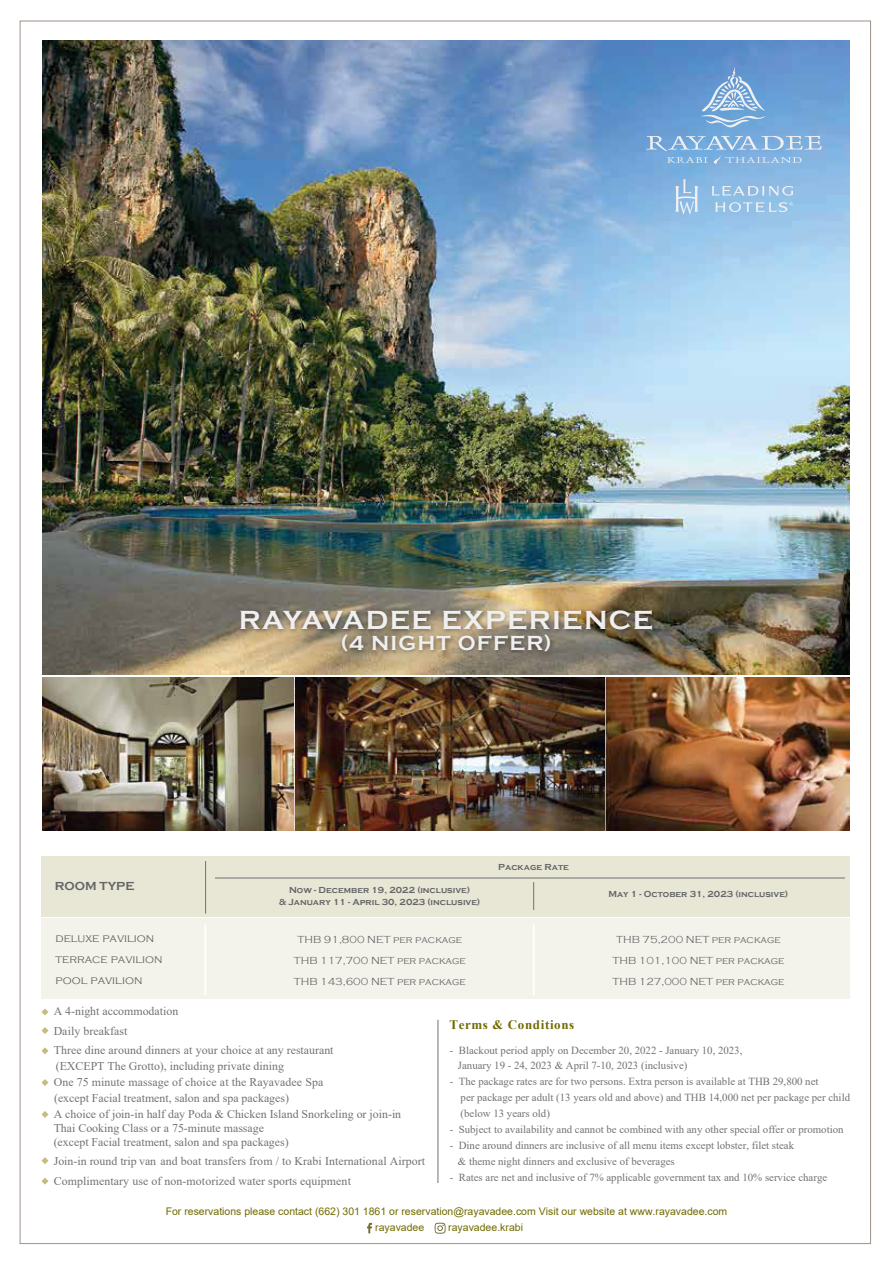
<style>
.page{position:relative;width:893px;height:1263px;background:#fff}
.page>*{position:absolute;margin:0;border:0;box-sizing:border-box;transform-origin:0 0}
.t1{font:700 27px "Copperplate Gothic";letter-spacing:.05em;color:#f0eff0}
.t2{font:700 21px "Copperplate Gothic";letter-spacing:.05em;color:#f0eff0}
.t3{font:700 13.05px "Times New Roman";letter-spacing:.05em;color:#706a00}
.t4{font:300 12px/21px "Copperplate Gothic";color:#636566}
.t5{font:700 12px "Copperplate Gothic";color:#636566}
.t6{font:11.85px/19.4px "Times New Roman";color:#727272}
.t7{font:10.8px/15.9px "Times New Roman";color:#727272}
.t8{font:300 10.5px/21px "Copperplate Gothic";color:#636566;text-align:center}
.t9{font:10.5px/16.2px "Arial";color:#706a00}
.t10{font:700 9px/12px "Copperplate Gothic";color:#636566;text-align:center}
</style>
<div class="page">
<img style="left:42px;top:41px;width:808px;height:633px">
<svg style="left:42px;top:1008px;width:6px;height:7px"></svg>
<svg style="left:42px;top:1027px;width:6px;height:7px"></svg>
<svg style="left:42px;top:1047px;width:6px;height:7px"></svg>
<svg style="left:42px;top:1079px;width:6px;height:7px"></svg>
<svg style="left:42px;top:1111px;width:6px;height:7px"></svg>
<svg style="left:42px;top:1157px;width:6px;height:7px"></svg>
<svg style="left:42px;top:1178px;width:6px;height:6px"></svg>
<img style="left:232px;top:601px;width:431px;height:63px">
<img style="left:294px;top:677px;width:556px;height:153px">
<svg style="left:700px;top:67px;width:66px;height:61px;background:#81acd9"></svg>
<svg style="left:647px;top:136px;width:175px;height:28px;background:#8eb8e0"></svg>
<svg style="left:675px;top:179px;width:23px;height:36px"></svg>
<svg style="left:712px;top:186px;width:81px;height:10px"></svg>
<svg style="left:715px;top:202px;width:78px;height:10px"></svg>
<img style="left:42px;top:677px;width:252px;height:153px">
<img style="left:296px;top:677px;width:309px;height:153px">
<hr style="left:438px;top:1020px;width:1px;height:163px;background:#727272">
<div style="left:41px;top:856px;width:809px;height:61px;background:#e8e7d6"></div>
<div style="left:41px;top:918px;width:809px;height:81px;background:#f4f3eb"></div>
<hr style="left:205px;top:924px;width:1px;height:71px;background:#fff">
<hr style="left:205px;top:861px;width:1px;height:52px;background:#6e6f72">
<hr style="left:533px;top:924px;width:1px;height:72px;background:#fff">
<svg style="left:533px;top:882px;width:1px;height:28px"></svg>
<hr style="left:215px;top:878px;width:630px;height:1px;background:#6e6f72">
<svg style="left:367px;top:1223px;width:5px;height:10px"></svg>
<svg style="left:435px;top:1222px;width:11px;height:12px"></svg>
<h1 class="t1" style="left:239px;top:605px;width:416px">RAYAVADEE EXPERIENCE</h1>
<h2 class="t2" style="left:341px;top:632px;width:212px">(4 NIGHT OFFER)</h2>
<p class="t5" style="left:55px;top:879px;width:81px">ROOM TYPE</p>
<p class="t4" style="left:56px;top:928px;width:109px">deluxe pavilion terrace pavilion pool pavilion</p>
<p class="t10" style="left:498px;top:861px;width:72px">Package Rate</p>
<p class="t10" style="left:279px;top:884px;width:203px">Now - December 19, 2022 (inclusive)<br>&amp; January 11 - April 30, 2023 (inclusive)</p>
<p class="t10" style="left:608px;top:888px;width:181px">May 1 - October 31, 2023 (inclusive)</p>
<p class="t8" style="left:294px;top:930px;width:173px">THB 91,800 NET per package<br>THB 117,700 NET per package<br>THB 143,600 NET per package</p>
<p class="t8" style="left:612px;top:930px;width:173px">THB 75,200 NET per package<br>THB 101,100 NET per package<br>THB 127,000 NET per package</p>
<p class="t6" style="left:54px;top:1001px;width:281px">A 4-night accommodation<br>Daily breakfast<br>Three dine around dinners at your choice at any restaurant</p>
<p class="t6" style="left:54px;top:1057px;width:271px;line-height:16.6px">(EXCEPT The Grotto), including private dining<br>One 75 minute massage of choice at the Rayavadee Spa</p>
<p class="t6" style="left:54px;top:1089px;width:349px;line-height:15.9px">(except Facial treatment, salon and spa packages)<br>A choice of join-in half day Poda &amp; Chicken Island Snorkeling or join-in</p>
<p class="t6" style="left:54px;top:1120px;width:237px;line-height:14.2px">Thai Cooking Class or a 75-minute massage (except Facial treatment, salon and spa packages)</p>
<p class="t6" style="left:54px;top:1151px;width:373px">Join-in round trip van and boat transfers from / to Krabi International Airport<br>Complimentary use of non-motorized water sports equipment</p>
<p class="t3" style="left:449px;top:1015px;width:126px">Terms &amp; Conditions</p>
<p class="t7" style="left:458px;top:1042px;width:286px;text-indent:-8px">- Blackout period apply on December 20, 2022 - January 10, 2023,<br>January 19 - 24, 2023 &amp; April 7-10, 2023 (inclusive)</p>
<p class="t7" style="left:461px;top:1073px;width:391px;text-indent:-11px">- The package rates are for two persons. Extra person is available at THB 29,800 net<br>per package per adult (13 years old and above) and THB 14,000 net per package per child (below 13 years old)</p>
<p class="t7" style="left:450px;top:1121px;width:395px">- Subject to availability and cannot be combined with any other special offer or promotion</p>
<p class="t7" style="left:458px;top:1137px;width:338px;text-indent:-8px">- Dine around dinners are inclusive of all menu items except lobster, filet steak &amp; theme night dinners and exclusive of beverages</p>
<p class="t7" style="left:450px;top:1169px;width:379px">- Rates are net and inclusive of 7% applicable government tax and 10% service charge</p>
<p class="t9" style="left:375px;top:1203px;width:353px;text-indent:-210px">For reservations please contact (662) 301 1861 or reservation@rayavadee.com Visit our website at www.rayavadee.com rayavadee</p>
<p class="t9" style="left:448px;top:1219px;width:76px">rayavadee.krabi</p>
</div>
